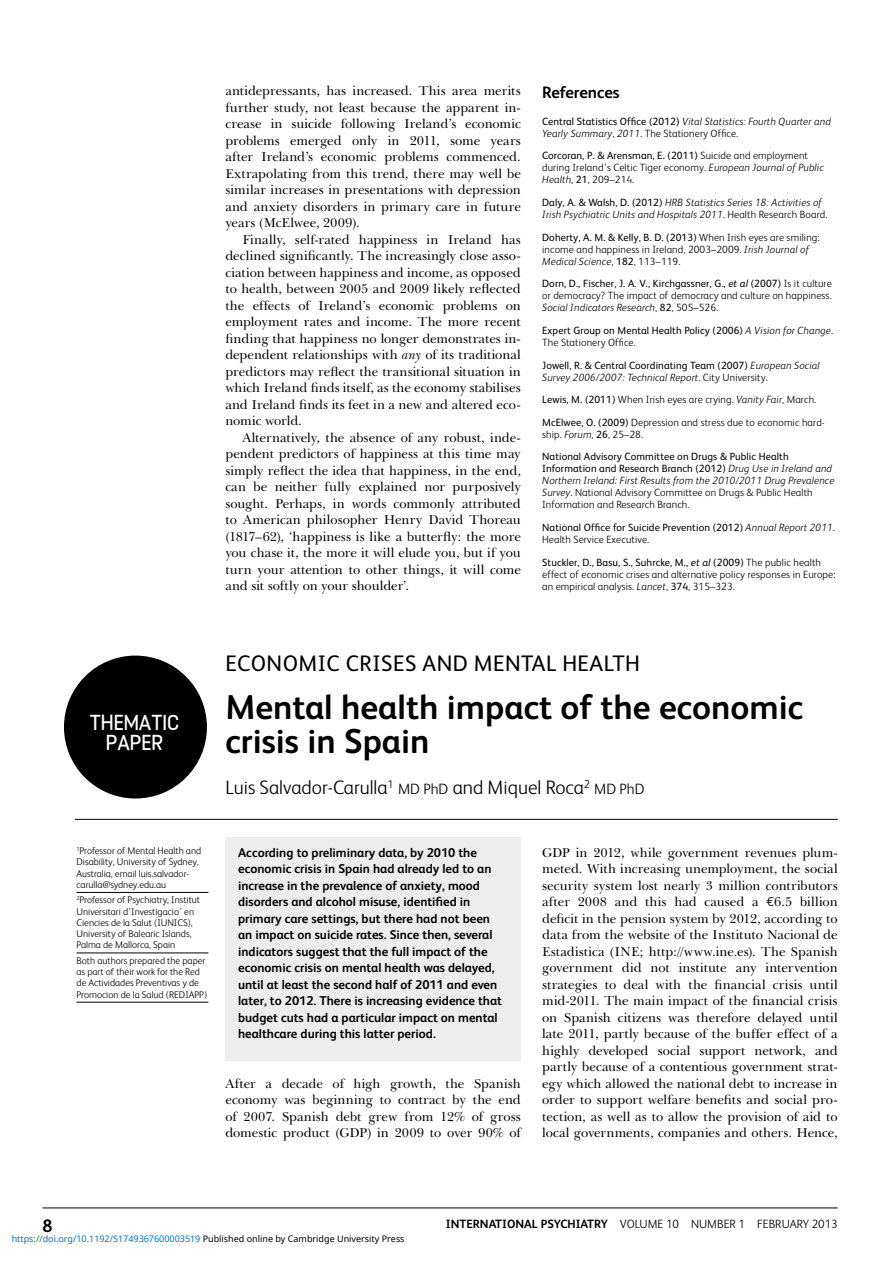
<style>
.page{position:relative;width:893px;height:1263px;background:#fff}
.page>*{position:absolute;margin:0;border:0;box-sizing:border-box;transform-origin:0 0}
.t1{font:700 34.5px/34.5px "FS Albert";color:#000}
.t2{font:24.3px/19.5px "FS Dillonv 1.01";color:#fff;text-align:center}
.t3{font:22.5px "FS Albert";letter-spacing:.02em;color:#000}
.t4{font:300 19.5px "FS Albert";color:#000}
.t5{font:700 18px "FS Albert";color:#000}
.t6{font:700 16.5px "FS Albert";color:#000}
.t7{font:13.2px/16.5px "Baskerville BT";letter-spacing:-.005em;color:#000;text-align:justify}
.t8{font:700 12.75px/16.5px "FS Albert";color:#000}
.t9{font:300 12px "FS Albert";color:#000}
.t10{font:300 10.5px/12px "FS Albert";letter-spacing:.01em;color:#000}
.t11{font:italic 300 10.5px/12px "FS Albert";letter-spacing:.01em;color:#000}
.t12{font:10.5px/12px "FS Albert";letter-spacing:.01em;color:#000}
.t13{font:300 9.75px/11.2px "FS Albert";color:#000}
.t14{font:9px "Noto Sans";color:#0172cf}
.s1{font-style:italic}
.s2{font-weight:400;font-style:normal}
.s3{font-style:normal}
.s4{font-weight:400}
.s5{font-weight:400;font-style:italic}
.s6{font-weight:300;font-style:italic}
.s7{font-weight:300}
.s8{font-size:15px}
.s9{font-family:"Euro Mono"}
.s10{font-weight:700}
.s11{color:#000}
</style>
<div class="page">
<hr style="left:43px;top:1208px;width:795px;height:1px;background:#000">
<div style="left:225px;top:838px;width:296px;height:223px;background:#ededed"></div>
<hr style="left:77px;top:892px;width:131px;height:1px;background:#000">
<hr style="left:77px;top:953px;width:131px;height:1px;background:#000">
<hr style="left:77px;top:1002px;width:131px;height:1px;background:#000">
<div style="left:64px;top:656px;width:143px;height:142px;background:#000;border-radius:50%"></div>
<hr style="left:75px;top:819px;width:763px;height:1px;background:#000">
<p class="t7" style="left:225px;top:83px;width:297px">antidepressants, has increased. This area merits further study, not least because the apparent in&shy;crease in suicide following Ireland’s economic problems emerged only in 2011, some years after Ireland’s economic problems commenced.<br>Extrapolating from this trend, there may well be similar increases in presentations with depression and anxiety disorders in primary care in future years (McElwee, 2009).</p>
<p class="t7" style="left:225px;top:231px;width:297px;text-indent:17px">Finally, self-rated happiness in Ireland has declined significantly. The increasingly close asso&shy;ciation between happiness and income, as opposed to health, between 2005 and 2009 likely reflected the effects of Ireland’s economic problems on employment rates and income. The more recent finding that happiness no longer demonstrates in&shy;dependent relationships with <span class="s1">any</span> of its traditional predictors may reflect the transitional situation in which Ireland finds itself, as the economy stabilises and Ireland finds its feet in a new and altered eco&shy;nomic world.</p>
<p class="t7" style="left:225px;top:429px;width:297px;text-indent:17px">Alternatively, the absence of any robust, inde&shy;pendent predictors of happiness at this time may simply reflect the idea that happiness, in the end, can be neither fully explained nor purposively sought. Perhaps, in words commonly attributed to American philosopher Henry David Thoreau (1817–62), ‘happiness is like a butterfly: the more you chase it, the more it will elude you, but if you turn your attention to other things, it will come and sit softly on your shoulder’.</p>
<p class="t6" style="left:542px;top:81px;width:79px">References</p>
<p class="t11" style="left:542px;top:115px;width:290px"><span class="s2">Central Statistics Office (2012)</span> Vital Statistics: Fourth Quarter and<br>Yearly Summary, 2011<span class="s3">. The Stationery Office.</span></p>
<p class="t10" style="left:542px;top:149px;width:283px"><span class="s4">Corcoran, P. &amp; Arensman, E. (2011)</span> Suicide and employment during Ireland’s Celtic Tiger economy. <span class="s1">European Journal of Public<br>Health</span>, <span class="s4">21</span>, 209–214.</p>
<p class="t11" style="left:542px;top:196px;width:287px"><span class="s2">Daly, A. &amp; Walsh, D. (2012)</span> HRB Statistics Series 18: Activities of<br>Irish Psychiatric Units and Hospitals 2011<span class="s3">. Health Research Board.</span></p>
<p class="t10" style="left:542px;top:231px;width:279px"><span class="s4">Doherty, A. M. &amp; Kelly, B. D. (2013)</span> When Irish eyes are smiling: income and happiness in Ireland, 2003–2009. <span class="s1">Irish Journal of<br>Medical Science</span>, <span class="s4">182</span>, 113–119.</p>
<p class="t10" style="left:542px;top:277px;width:291px;text-align:justify"><span class="s4">Dorn, D., Fischer, J. A. V., Kirchgassner, G.,</span> <span class="s5">et al</span> <span class="s4">(2007)</span> Is it culture or democracy? The impact of democracy and culture on happiness.<br><span class="s1">Social Indicators Research</span>, <span class="s4">82</span>, 505–526.</p>
<p class="t12" style="left:542px;top:324px;width:292px">Expert Group on Mental Health Policy (2006) <span class="s6">A Vision for Change</span><span class="s7">.<br>The Stationery Office.</span></p>
<p class="t11" style="left:542px;top:358px;width:279px"><span class="s2">Jowell, R. &amp; Central Coordinating Team (2007)</span> European Social<br>Survey 2006/2007: Technical Report<span class="s3">. City University.</span></p>
<p class="t10" style="left:542px;top:388px;width:283px;line-height:22.6px"><span class="s4">Lewis, M. (2011)</span> When Irish eyes are crying. <span class="s1">Vanity Fair</span>, March.<br><span class="s4">McElwee, O. (2009)</span> Depression and stress due to economic hard-</p>
<p class="t12" style="left:542px;top:422px;width:248px;line-height:22.6px"><span class="s7">ship.</span> <span class="s6">Forum</span><span class="s7">,</span> 26<span class="s7">, 25–28.<br></span>National Advisory Committee on Drugs &amp; Public Health</p>
<p class="t11" style="left:542px;top:462px;width:294px"><span class="s2">Information and Research Branch (2012)</span> Drug Use in Ireland and Northern Ireland: First Results from the 2010/2011 Drug Prevalence Survey<span class="s3">. National Advisory Committee on Drugs &amp; Public Health Information and Research Branch.</span></p>
<p class="t12" style="left:542px;top:521px;width:294px">National Office for Suicide Prevention (2012) <span class="s6">Annual Report 2011</span><span class="s7">.<br>Health Service Executive.</span></p>
<p class="t10" style="left:542px;top:556px;width:295px"><span class="s4">Stuckler, D., Basu, S., Suhrcke, M.,</span> <span class="s5">et al</span> <span class="s4">(2009)</span> The public health effect of economic crises and alternative policy responses in Europe: an empirical analysis. <span class="s1">Lancet</span>, <span class="s4">374</span>, 315–323.</p>
<h2 class="t2" style="left:90px;top:711px;width:91px">THEMATIC<br>PAPER</h2>
<h3 class="t3" style="left:225px;top:649px;width:88px">Economic</h3>
<h3 class="t3" style="left:346px;top:649px;width:13px">crises</h3>
<h3 class="t3" style="left:423px;top:649px;width:16px">and</h3>
<h3 class="t3" style="left:474px;top:649px;width:15px">mental</h3>
<h3 class="t3" style="left:562px;top:649px;width:14px">health</h3>
<h1 class="t1" style="left:225px;top:688px;width:579px">Mental health impact of the economic crisis in Spain</h1>
<h3 class="t4" style="left:225px;top:775px;width:421px">Luis Salvador-Carulla<sup>1</sup> <span class="s8">MD PhD</span> and Miquel Roca<sup>2</sup> <span class="s8">MD PhD</span></h3>
<p class="t13" style="left:77px;top:845px;width:126px"><sup>1</sup>Professor of Mental Health and<br>Disability, University of Sydney,<br>Australia, email luis.salvador&shy;carulla@sydney.edu.au</p>
<p class="t13" style="left:77px;top:894px;width:125px"><sup>2</sup>Professor of Psychiatry, Institut<br>Universitari d’Investigacio´ en<br>Ciencies de la Salut (IUNICS),<br>University of Balearic Islands,<br>Palma de Mallorca, Spain</p>
<p class="t13" style="left:77px;top:954px;width:132px">Both authors prepared the paper as part of their work for the Red de Actividades Preventivas y de<br>Promocion de la Salud (REDIAPP)</p>
<p class="t8" style="left:238px;top:843px;width:265px">According to preliminary data, by 2010 the economic crisis in Spain had already led to an increase in the prevalence of anxiety, mood disorders and alcohol misuse, identified in primary care settings, but there had not been an impact on suicide rates. Since then, several indicators suggest that the full impact of the economic crisis on mental health was delayed, until at least the second half of 2011 and even later, to 2012. There is increasing evidence that budget cuts had a particular impact on mental healthcare during this latter period.</p>
<p class="t7" style="left:225px;top:1075px;width:297px">After a decade of high growth, the Spanish economy was beginning to contract by the end of 2007. Spanish debt grew from 12% of gross domestic product (GDP) in 2009 to over 90% of</p>
<p class="t7" style="left:542px;top:844px;width:297px">GDP in 2012, while government revenues plum&shy;meted. With increasing unemployment, the social security system lost nearly 3 million contributors after 2008 and this had caused a <span class="s9">!</span>6.5 billion deficit in the pension system by 2012, according to data from the website of the Instituto Nacional de Estadistica (INE; http://www.ine.es). The Spanish government did not institute any intervention strategies to deal with the financial crisis until mid-2011. The main impact of the financial crisis on Spanish citizens was therefore delayed until late 2011, partly because of the buffer effect of a highly developed social support network, and partly because of a contentious government strat&shy;egy which allowed the national debt to increase in order to support welfare benefits and social pro&shy;tection, as well as to allow the provision of aid to local governments, companies and others. Hence,</p>
<h3 class="t5" style="left:43px;top:1214px;width:12px">8</h3>
<p class="t9" style="left:446px;top:1215px;width:393px"><span class="s10">International Psychiatry</span> Volume 10 Number 1 February 2013</p>
<p class="t14" style="left:12px;top:1232px;width:394px">https://doi.org/10.1192/S1749367600003519 <span class="s11">Published online by Cambridge University Press</span></p>
</div>
